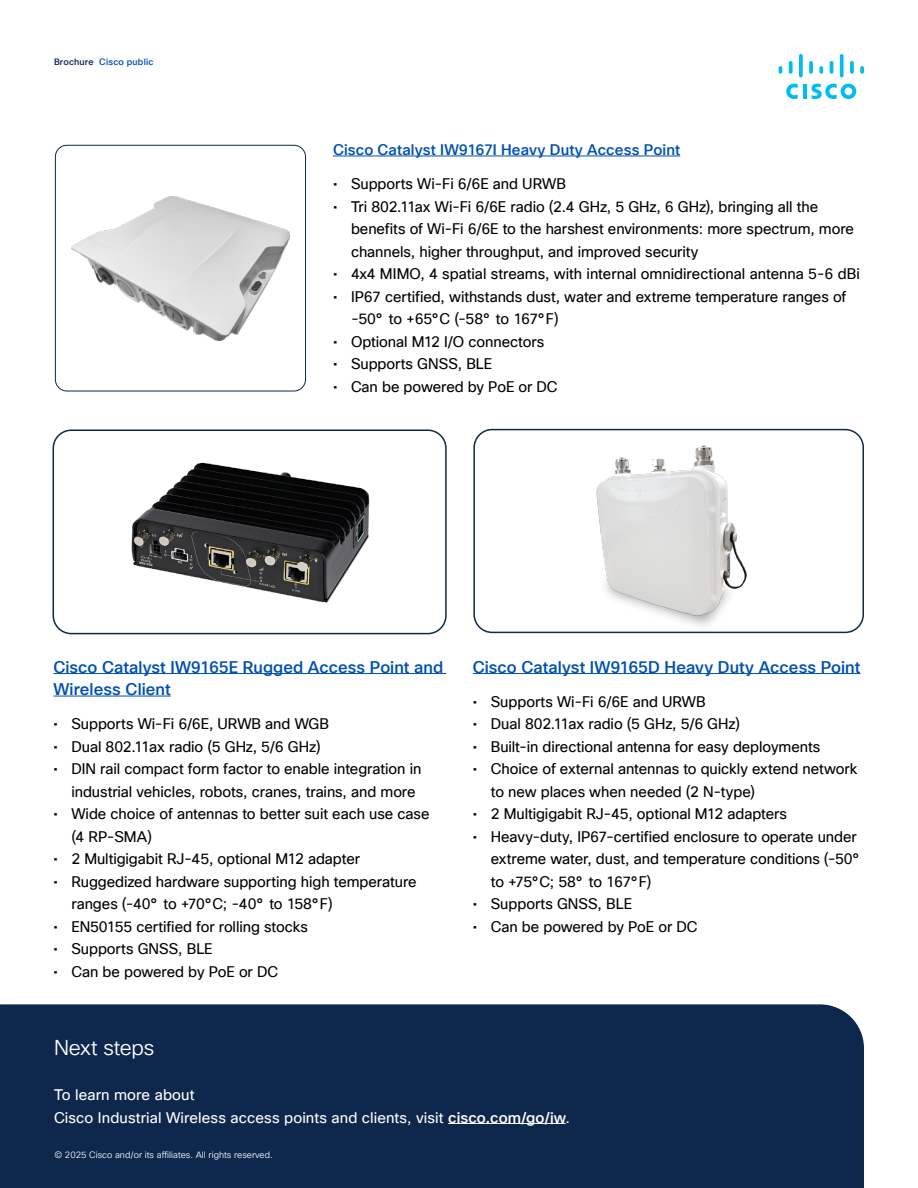
<style>
.page{position:relative;width:918px;height:1188px;background:#fff}
.page>*{position:absolute;margin:0;border:0;box-sizing:border-box;transform-origin:0 0}
.Body_Title{font:21px "Cisco Sans TT Light";letter-spacing:-.01em;color:#fff}
.Body{font:500 16.5px/22.5px "Cisco Sans TT";color:#0051af}
.t1{font:15px/22.5px "Cisco Sans TT";letter-spacing:-.005em;color:#000}
.Body_White{font:15px/22.5px "Cisco Sans TT";letter-spacing:.005em;color:#fff}
.Body-2{font:500 15px "Cisco Sans TT";letter-spacing:.005em;color:#0051af}
.t2{font:9px "Cisco Sans TT Light";color:#fff}
.t3{font:500 9px "Cisco Sans TT";letter-spacing:.02em;color:#0051af}
.s1{color:#0d274d}
.s2{font-weight:500}
</style>
<div class="page">
<svg style="left:812px;top:84px;width:44px;height:15px"></svg>
<hr style="left:803px;top:84px;width:3px;height:15px;background:#01bcec">
<svg style="left:786px;top:84px;width:12px;height:15px"></svg>
<svg style="left:860px;top:66px;width:4px;height:8px"></svg>
<svg style="left:850px;top:61px;width:4px;height:13px"></svg>
<svg style="left:840px;top:54px;width:4px;height:23px"></svg>
<svg style="left:830px;top:61px;width:3px;height:13px"></svg>
<svg style="left:819px;top:66px;width:4px;height:8px"></svg>
<svg style="left:809px;top:61px;width:4px;height:13px"></svg>
<svg style="left:799px;top:54px;width:4px;height:23px"></svg>
<svg style="left:789px;top:61px;width:4px;height:13px"></svg>
<svg style="left:779px;top:66px;width:3px;height:8px"></svg>
<hr style="left:53px;top:673px;width:393px;height:1px;background:#0051af">
<hr style="left:53px;top:696px;width:118px;height:1px;background:#0051af">
<hr style="left:473px;top:673px;width:387px;height:1px;background:#0051af">
<div style="left:53px;top:429px;width:394px;height:205px;border:2px solid #0d274d;border-radius:18px"></div>
<img style="left:596px;top:445px;width:151px;height:181px">
<div style="left:473px;top:429px;width:391px;height:204px;border:2px solid #0d274d;border-radius:18px"></div>
<img style="left:131px;top:462px;width:239px;height:141px">
<div style="left:0;top:1004px;width:864px;height:184px;background:#0d274d"></div>
<hr style="left:448px;top:1123px;width:118px;height:1px;background:#fff">
<hr style="left:333px;top:156px;width:347px;height:1px;background:#0051af">
<div style="left:55px;top:145px;width:251px;height:247px;border:1px solid #0d274d;border-radius:12px"></div>
<img style="left:72px;top:196px;width:218px;height:145px">
<p class="t3" style="left:54px;top:56px;width:101px"><span class="s1">Brochure</span> Cisco public</p>
<p class="Body-2" style="left:333px;top:140px;width:349px">Cisco Catalyst IW9167I Heavy Duty Access Point</p>
<p class="t1" style="left:333px;top:173px;width:234px">• Supports Wi-Fi 6/6E and URWB</p>
<p class="t1" style="left:351px;top:195px;width:505px;text-indent:-18px">• Tri 802.11ax Wi-Fi 6/6E radio (2.4 GHz, 5 GHz, 6 GHz), bringing all the benefits of Wi-Fi 6/6E to the harshest environments: more spectrum, more channels, higher throughput, and improved security</p>
<p class="t1" style="left:333px;top:263px;width:528px">• 4x4 MIMO, 4 spatial streams, with internal omnidirectional antenna 5-6 dBi</p>
<p class="t1" style="left:351px;top:285px;width:497px;text-indent:-18px">• IP67 certified, withstands dust, water and extreme temperature ranges of -50° to +65°C (-58° to 167°F)</p>
<p class="t1" style="left:333px;top:330px;width:213px">• Optional M12 I/O connectors</p>
<p class="t1" style="left:333px;top:353px;width:161px">• Supports GNSS, BLE</p>
<p class="t1" style="left:333px;top:375px;width:226px">• Can be powered by PoE or DC</p>
<p class="Body" style="left:53px;top:656px;width:391px">Cisco Catalyst IW9165E Rugged Access Point and<br>Wireless Client</p>
<p class="t1" style="left:53px;top:713px;width:277px">• Supports Wi-Fi 6/6E, URWB and WGB</p>
<p class="t1" style="left:53px;top:735px;width:269px">• Dual 802.11ax radio (5 GHz, 5/6 GHz)</p>
<p class="t1" style="left:71px;top:758px;width:351px;text-indent:-18px">• DIN rail compact form factor to enable integration in industrial vehicles, robots, cranes, trains, and more</p>
<p class="t1" style="left:71px;top:803px;width:360px;text-indent:-18px">• Wide choice of antennas to better suit each use case (4 RP-SMA)</p>
<p class="t1" style="left:53px;top:848px;width:308px">• 2 Multigigabit RJ-45, optional M12 adapter</p>
<p class="t1" style="left:71px;top:870px;width:347px;text-indent:-18px">• Ruggedized hardware supporting high temperature ranges (-40° to +70°C; -40° to 158°F)</p>
<p class="t1" style="left:53px;top:915px;width:256px">• EN50155 certified for rolling stocks</p>
<p class="t1" style="left:53px;top:938px;width:161px">• Supports GNSS, BLE</p>
<p class="t1" style="left:53px;top:960px;width:226px">• Can be powered by PoE or DC</p>
<p class="Body" style="left:473px;top:656px;width:389px">Cisco Catalyst IW9165D Heavy Duty Access Point</p>
<p class="t1" style="left:473px;top:690px;width:234px">• Supports Wi-Fi 6/6E and URWB</p>
<p class="t1" style="left:473px;top:713px;width:269px">• Dual 802.11ax radio (5 GHz, 5/6 GHz)</p>
<p class="t1" style="left:473px;top:735px;width:349px">• Built-in directional antenna for easy deployments</p>
<p class="t1" style="left:491px;top:758px;width:368px;text-indent:-18px">• Choice of external antennas to quickly extend network to new places when needed (2 N-type)</p>
<p class="t1" style="left:473px;top:803px;width:316px">• 2 Multigigabit RJ-45, optional M12 adapters</p>
<p class="t1" style="left:491px;top:825px;width:372px;text-indent:-18px">• Heavy-duty, IP67-certified enclosure to operate under extreme water, dust, and temperature conditions (-50° to +75°C; 58° to 167°F)</p>
<p class="t1" style="left:473px;top:893px;width:161px">• Supports GNSS, BLE</p>
<p class="t1" style="left:473px;top:915px;width:226px">• Can be powered by PoE or DC</p>
<p class="Body_Title" style="left:54px;top:1034px;width:102px">Next steps</p>
<p class="Body_White" style="left:54px;top:1084px;width:518px">To learn more about<br>Cisco Industrial Wireless access points and clients, visit <span class="s2">cisco.com/go/iw</span>.</p>
<p class="t2" style="left:54px;top:1149px;width:220px">© 2025 Cisco and/or its affiliates. All rights reserved.</p>
</div>
